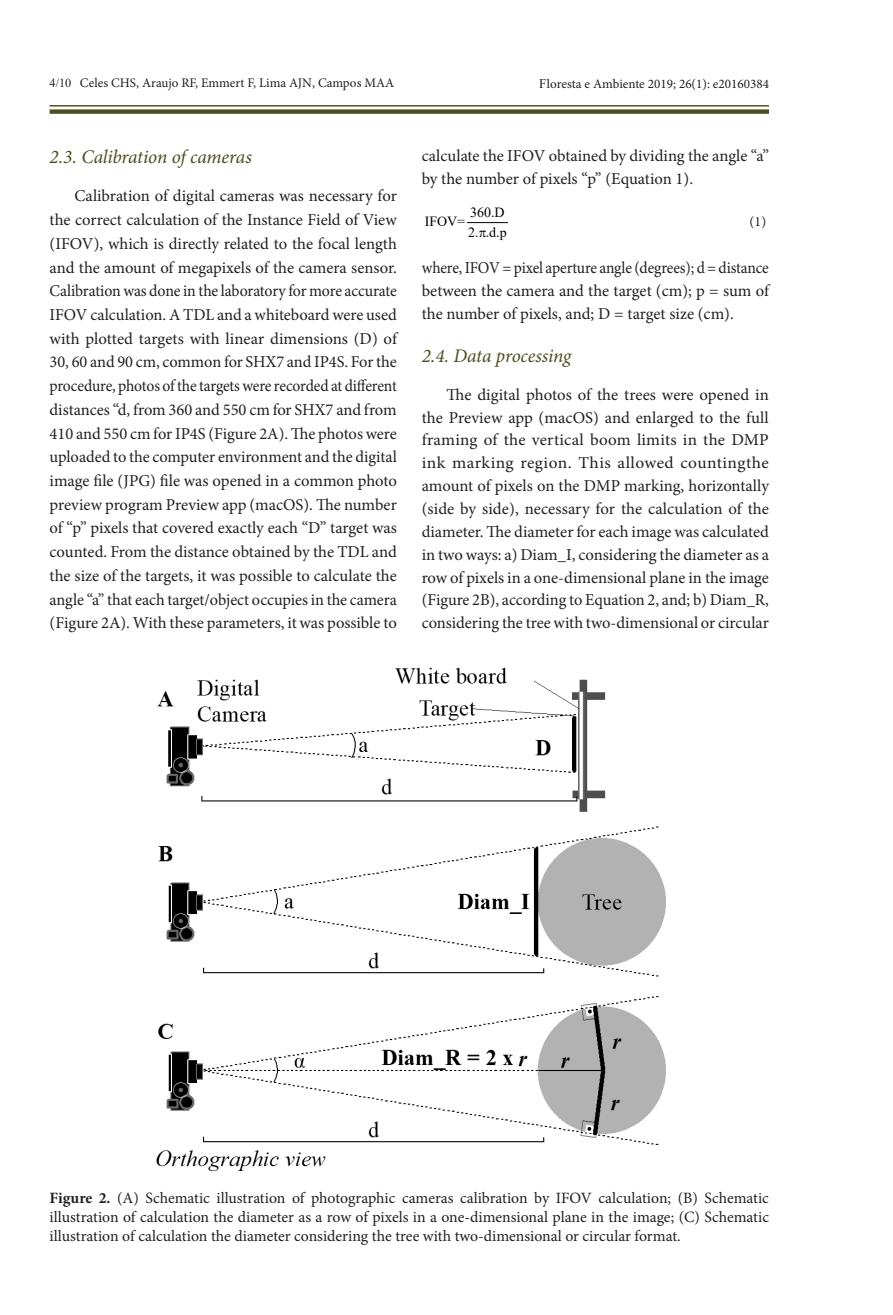
<style>
.page{position:relative;width:893px;height:1315px;background:#fff}
.page>*{position:absolute;margin:0;border:0;box-sizing:border-box;transform-origin:0 0}
.Heading2{font:italic 19.25px "Minion Pro";letter-spacing:-.01em;color:#4d4d1f}
.Paragraph{font:16.62px/23.6px "Minion Pro";color:#231f20;text-align:justify}
.ParagraphAlt{font:16.62px/22.9px "Minion Pro";letter-spacing:-.005em;color:#231f20;text-align:justify;scale:.94 1}
.FigureCaption{font:15.75px/18.9px "Minion Pro";color:#231f20;text-align:justify}
.t1{font:14px "Times New Roman";letter-spacing:-.005em;color:#000}
.Equation{font:14px "Minion Pro";color:#231f20}
.t2{font:13.12px "Minion Pro";color:#231f20}
.s1{font-family:"Times New Roman";font-size:12.25px}
.s2{font-family:"Times New Roman"}
.s3{font-weight:700}
</style>
<div class="page">
<div style="left:50px;top:109px;width:719px;height:5px;background:#4d4d1f"></div>
<hr style="left:50px;top:105px;width:719px;height:1px;background:#4d4d1f">
<hr style="left:467px;top:222px;width:40px;height:1px;background:#000">
<img style="left:156px;top:667px;width:509px;height:504px">
<p class="t2" style="left:50px;top:74px;width:346px"><span class="s1">4/10</span> Celes CHS, Araujo RF, Emmert F, Lima AJN, Campos MAA</p>
<p class="t2" style="left:539px;top:75px;width:231px"><span class="s2">Fl</span>oresta e Ambiente 2019; 26(1): e20160384</p>
<p class="Heading2" style="left:50px;top:144px;width:204px">2.3. Calibration of cameras</p>
<p class="Paragraph" style="left:50px;top:184px;width:349px;text-indent:25px">Calibration of digital cameras was necessary for the correct calculation of the Instance Field of View (IFOV), which is directly related to the focal length and the amount of megapixels of the camera sensor.<br>Calibration was done in the laboratory for more accurate IFOV calculation. A TDL and a whiteboard were used with plotted targets with linear dimensions (D) of 30, 60 and 90 cm, common for SHX7 and IP4S. For the procedure, photos of the targets were recorded at different distances “d, from 360 and 550 cm for SHX7 and from 410 and 550 cm for IP4S (Figure 2A). The photos were uploaded to the computer environment and the digital image file (JPG) file was opened in a common photo preview program Preview app (macOS). The number of “p” pixels that covered exactly each “D” target was counted. From the distance obtained by the TDL and the size of the targets, it was possible to calculate the angle “a” that each target/object occupies in the camera (Figure 2A). With these parameters, it was possible to</p>
<p class="Paragraph" style="left:422px;top:144px;width:349px;line-height:22.9px">calculate the IFOV obtained by dividing the angle “a” by the number of pixels “p” (Equation 1).</p>
<p class="t1" style="left:470px;top:203px;width:36px">360.D</p>
<p class="t1" style="left:425px;top:211px;width:42px">IFOV=</p>
<p class="t1" style="left:468px;top:222px;width:40px">2. .d.p</p>
<p class="Equation" style="left:749px;top:212px;width:19px">(1)</p>
<p class="ParagraphAlt" style="left:422px;top:256px;width:371px">where, IFOV = pixel aperture angle (degrees); d = distance between the camera and the target (cm); p = sum of the number of pixels, and; D = target size (cm).</p>
<p class="Heading2" style="left:422px;top:343px;width:151px">2.4. Data processing</p>
<p class="Paragraph" style="left:422px;top:383px;width:349px;line-height:22.9px;text-indent:25px">The digital photos of the trees were opened in the Preview app (macOS) and enlarged to the full framing of the vertical boom limits in the DMP ink marking region. This allowed countingthe amount of pixels on the DMP marking, horizontally (side by side), necessary for the calculation of the diameter. The diameter for each image was calculated in two ways: a) Diam_I, considering the diameter as a row of pixels in a one‑dimensional plane in the image (Figure 2B), according to Equation 2, and; b) Diam_R, considering the tree with two-dimensional or circular</p>
<p class="FigureCaption" style="left:50px;top:1188px;width:721px"><span class="s3">Figure 2.</span> (A) Schematic illustration of photographic cameras calibration by IFOV calculation; (B) Schematic illustration of calculation the diameter as a row of pixels in a one-dimensional plane in the image; (C) Schematic illustration of calculation the diameter considering the tree with two-dimensional or circular format.</p>
</div>
